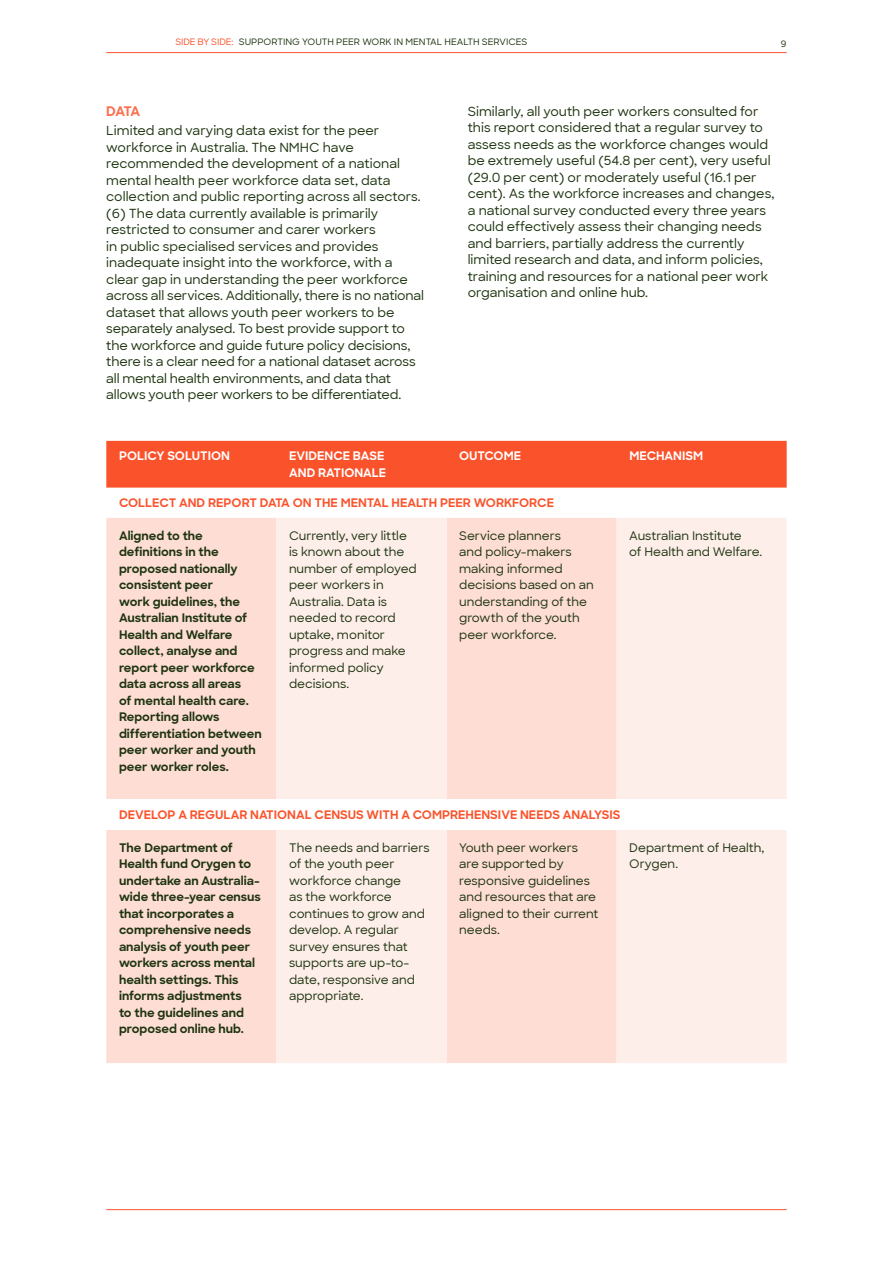
<style>
.page{position:relative;width:893px;height:1263px;background:#fff}
.page>*{position:absolute;margin:0;border:0;box-sizing:border-box;transform-origin:0 0}
.t1{font:700 13.5px "Sharp Sans";color:#fb6d4c}
.t2{font:500 12.75px/16.5px "Sharp Sans";color:#1e3510}
.t3{font:500 12px/16.5px "Sharp Sans";color:#1e3510}
.t4{font:700 12px/16.5px "Sharp Sans";color:#1e3510}
.t5{font:700 12px "Sharp Sans";color:#fa532c}
.t6{font:700 12px/16.5px "Sharp Sans";color:#fff}
.t7{font:500 9px "Sharp Sans";color:#1e3510}
.s1{color:#fa532c}
</style>
<div class="page">
<hr style="left:106px;top:1209px;width:681px;height:1px;background:#fa532c">
<div style="left:106px;top:441px;width:681px;height:47px;background:#fa532c"></div>
<div style="left:106px;top:518px;width:170px;height:545px;background:#feddd5"></div>
<svg style="left:276px;top:518px;width:511px;height:545px;fill:#feeeea"></svg>
<div style="left:106px;top:799px;width:681px;height:31px;background:#fff"></div>
<hr style="left:106px;top:52px;width:681px;height:1px;background:#fa532c">
<p class="t7" style="left:175px;top:35px;width:354px"><span class="s1">SIDE BY SIDE:</span> SUPPORTING YOUTH PEER WORK IN MENTAL HEALTH SERVICES</p>
<p class="t7" style="left:781px;top:37px;width:7px">9</p>
<p class="t1" style="left:106px;top:102px;width:35px">DATA</p>
<p class="t2" style="left:106px;top:122px;width:319px">Limited and varying data exist for the peer workforce in Australia. The NMHC have recommended the development of a national mental health peer workforce data set, data collection and public reporting across all sectors. (6) The data currently available is primarily restricted to consumer and carer workers<br>in public specialised services and provides inadequate insight into the workforce, with a clear gap in understanding the peer workforce across all services. Additionally, there is no national dataset that allows youth peer workers to be separately analysed. To best provide support to the workforce and guide future policy decisions, there is a clear need for a national dataset across all mental health environments, and data that allows youth peer workers to be differentiated.</p>
<p class="t2" style="left:468px;top:102px;width:308px">Similarly, all youth peer workers consulted for this report considered that a regular survey to assess needs as the workforce changes would be extremely useful (54.8 per cent), very useful (29.0 per cent) or moderately useful (16.1 per cent). As the workforce increases and changes, a national survey conducted every three years could effectively assess their changing needs and barriers, partially address the currently limited research and data, and inform policies, training and resources for a national peer work organisation and online hub.</p>
<p class="t6" style="left:119px;top:447px;width:112px">POLICY SOLUTION</p>
<p class="t6" style="left:289px;top:447px;width:99px">EVIDENCE BASE<br>AND RATIONALE</p>
<p class="t6" style="left:459px;top:447px;width:63px">OUTCOME</p>
<p class="t6" style="left:629px;top:447px;width:75px">MECHANISM</p>
<p class="t5" style="left:119px;top:494px;width:436px">COLLECT AND REPORT DATA ON THE MENTAL HEALTH PEER WORKFORCE</p>
<p class="t4" style="left:119px;top:527px;width:144px">Aligned to the definitions in the proposed nationally consistent peer<br>work guidelines, the<br>Australian Institute of<br>Health and Welfare collect, analyse and report peer workforce data across all areas<br>of mental health care.<br>Reporting allows differentiation between peer worker and youth peer worker roles.</p>
<p class="t3" style="left:289px;top:526px;width:129px">Currently, very little is known about the number of employed peer workers in<br>Australia. Data is needed to record uptake, monitor progress and make informed policy decisions.</p>
<p class="t3" style="left:459px;top:526px;width:136px">Service planners<br>and policy-makers making informed decisions based on an understanding of the growth of the youth peer workforce.</p>
<p class="t3" style="left:629px;top:526px;width:134px">Australian Institute<br>of Health and Welfare.</p>
<p class="t5" style="left:119px;top:806px;width:503px">DEVELOP A REGULAR NATIONAL CENSUS WITH A COMPREHENSIVE NEEDS ANALYSIS</p>
<p class="t4" style="left:119px;top:838px;width:143px">The Department of<br>Health fund Orygen to undertake an Australia&shy;wide three-year census that incorporates a comprehensive needs analysis of youth peer workers across mental health settings. This informs adjustments<br>to the guidelines and proposed online hub.</p>
<p class="t3" style="left:289px;top:838px;width:142px">The needs and barriers of the youth peer workforce change<br>as the workforce continues to grow and develop. A regular survey ensures that supports are up-to&shy;date, responsive and appropriate.</p>
<p class="t3" style="left:459px;top:838px;width:141px">Youth peer workers are supported by responsive guidelines and resources that are aligned to their current needs.</p>
<p class="t3" style="left:629px;top:838px;width:137px">Department of Health,<br>Orygen.</p>
</div>
